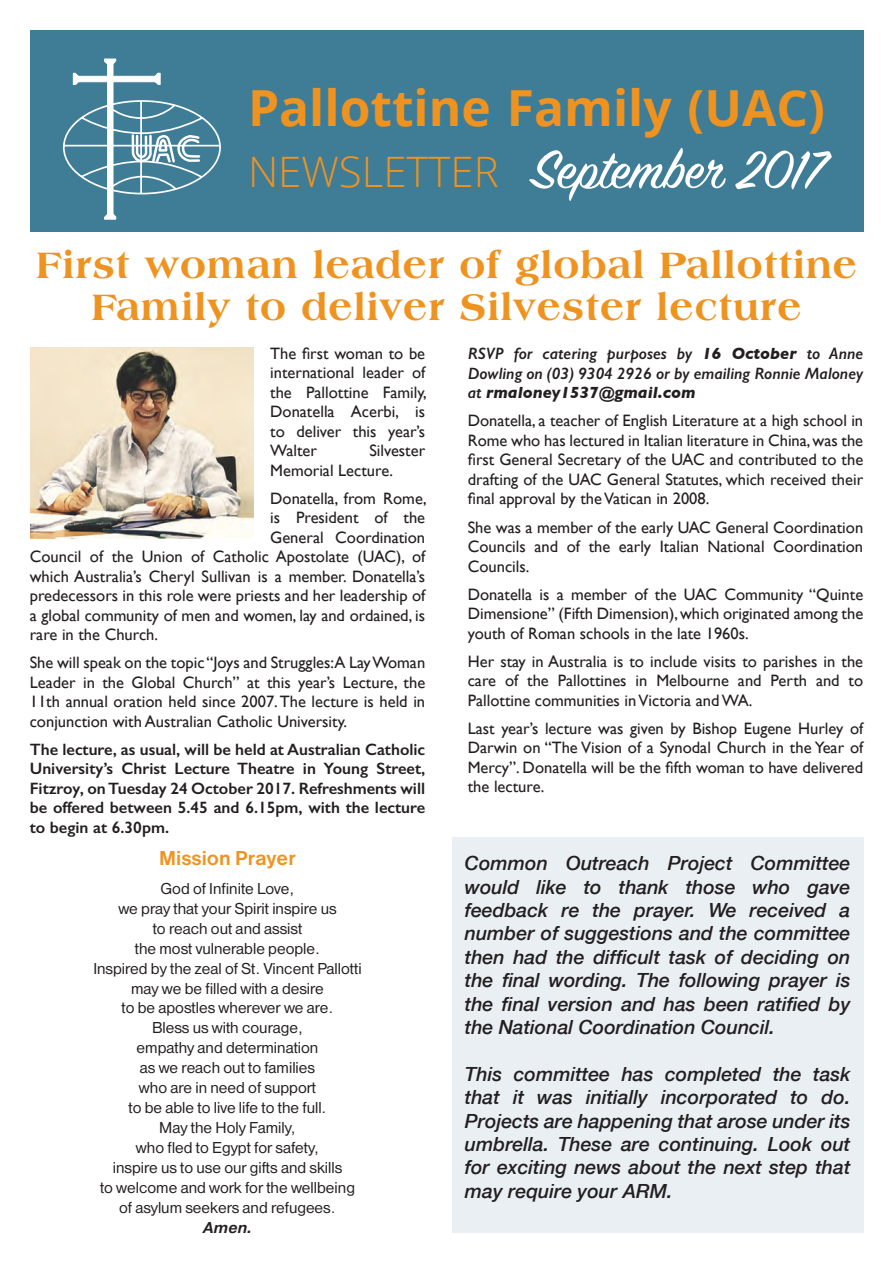
<style>
.page{position:relative;width:893px;height:1263px;background:#fff}
.page>*{position:absolute;margin:0;border:0;box-sizing:border-box;transform-origin:0 0}
.t1{font:60px "Sign Painter House Script";color:#fff}
.t2{font:700 49.8px "Open Sans";color:#ef9320}
.t3{font:800 39px "Americana BT";letter-spacing:.03em;color:#ef9320}
.t4{font:21px "Helvetica Mdm";color:#ef9320}
.t5{font:italic 500 19.5px/23.4px "Helvetica Neue";color:#231f20;text-align:justify}
.t6{font:16.5px/19.5px "Gill Sans";color:#231f20;text-align:justify}
.t7{font:16.5px "Helvetica Rmn";color:#231f20}
.t8{font:600 16.5px/19.5px "Gill Sans";color:#231f20;text-align:justify}
.t9{font:italic 600 16.5px/19.5px "Gill Sans";color:#231f20;text-align:justify}
.t10{font:16.5px "Helvetica Mdm Itl";color:#231f20}
.s1{font-family:"Open Sans";font-weight:300;font-size:42px;color:#ef9320}
.s2{font-weight:700}
</style>
<div class="page">
<div style="left:452px;top:838px;width:411px;height:395px;background:#eaeff3"></div>
<div style="left:30px;top:30px;width:833px;height:202px;background:#3f7c96"></div>
<svg style="left:73px;top:72px;width:6px;height:13px"></svg>
<svg style="left:154px;top:72px;width:7px;height:13px"></svg>
<div style="left:77px;top:76px;width:81px;height:6px;background:#fff;border:1px solid #fff"></div>
<svg style="left:104px;top:213px;width:13px;height:7px"></svg>
<svg style="left:104px;top:58px;width:13px;height:7px"></svg>
<div style="left:107px;top:61px;width:6px;height:156px;background:#fff"></div>
<svg style="left:63px;top:99px;width:158px;height:96px"></svg>
<img style="left:31px;top:347px;width:222px;height:192px">
<p class="t2" style="left:248px;top:73px;width:578px">Pallottine Family (UAC)</p>
<p class="t1" style="left:248px;top:133px;width:578px"><span class="s1">NEWSLETTER</span> September 2017</p>
<p class="t3" style="left:36px;top:242px;width:822px">First woman leader of global Pallottine</p>
<p class="t3" style="left:92px;top:284px;width:711px">Family to deliver Silvester lecture</p>
<p class="t6" style="left:270px;top:343px;width:158px">The first woman to be international leader of the Pallottine Family, Donatella Acerbi, is to deliver this year’s Walter</p>
<p class="t9" style="left:468px;top:344px;width:397px">RSVP for catering purposes by <span class="s2">16 October</span> to Anne Dowling on (03) 9304 2926 or by emailing Ronnie Maloney at <span class="s2">rmaloney1537@gmail.com</span></p>
<p class="t6" style="left:468px;top:411px;width:397px">Donatella, a teacher of English Literature at a high school in Rome who has lectured in Italian literature in China, was the first General Secretary of the UAC and contributed to the drafting of the UAC General Statutes, which received their final approval by the Vatican in 2008.</p>
<p class="t6" style="left:468px;top:517px;width:397px">She was a member of the early UAC General Coordination Councils and of the early Italian National Coordination Councils.</p>
<p class="t6" style="left:468px;top:584px;width:397px">Donatella is a member of the UAC Community “Quinte Dimensione” (Fifth Dimension), which originated among the youth of Roman schools in the late 1960s.</p>
<p class="t6" style="left:468px;top:651px;width:397px">Her stay in Australia is to include visits to parishes in the care of the Pallottines in Melbourne and Perth and to Pallottine communities in Victoria and WA.</p>
<p class="t6" style="left:468px;top:718px;width:397px">Last year’s lecture was given by Bishop Eugene Hurley of Darwin on “The Vision of a Synodal Church in the Year of Mercy”. Donatella will be the fifth woman to have delivered the lecture.</p>
<p class="t6" style="left:270px;top:441px;width:157px;text-indent:99px">Silvester<br>Memorial Lecture.</p>
<p class="t6" style="left:270px;top:488px;width:158px">Donatella, from Rome,</p>
<p class="t6" style="left:270px;top:508px;width:157px">is President of the</p>
<p class="t6" style="left:270px;top:527px;width:157px">General Coordination</p>
<p class="t6" style="left:30px;top:547px;width:397px">Council of the Union of Catholic Apostolate (UAC), of</p>
<p class="t6" style="left:30px;top:566px;width:397px">which Australia’s Cheryl Sullivan is a member. Donatella’s</p>
<p class="t6" style="left:30px;top:586px;width:397px">predecessors in this role were priests and her leadership of</p>
<p class="t6" style="left:30px;top:605px;width:397px">a global community of men and women, lay and ordained, is</p>
<p class="t6" style="left:30px;top:625px;width:130px">rare in the Church.</p>
<p class="t6" style="left:30px;top:653px;width:397px">She will speak on the topic “Joys and Struggles:A Lay Woman Leader in the Global Church” at this year’s Lecture, the 11th annual oration held since 2007. The lecture is held in conjunction with Australian Catholic University.</p>
<p class="t8" style="left:30px;top:739px;width:397px">The lecture, as usual, will be held at Australian Catholic University’s Christ Lecture Theatre in Young Street, Fitzroy, on Tuesday 24 October 2017. Refreshments will be offered between 5.45 and 6.15pm, with the lecture to begin at 6.30pm.</p>
<p class="t4" style="left:159px;top:844px;width:138px">Mission Prayer</p>
<p class="t7" style="left:160px;top:877px;width:135px">God of Infinite Love,</p>
<p class="t7" style="left:118px;top:897px;width:220px">we pray that your Spirit inspire us</p>
<p class="t7" style="left:153px;top:917px;width:151px">to reach out and assist</p>
<p class="t7" style="left:135px;top:937px;width:187px">the most vulnerable people.</p>
<p class="t7" style="left:93px;top:957px;width:270px">Inspired by the zeal of St. Vincent Pallotti</p>
<p class="t7" style="left:131px;top:977px;width:194px">may we be filled with a desire</p>
<p class="t7" style="left:121px;top:997px;width:214px">to be apostles wherever we are.</p>
<p class="t7" style="left:152px;top:1017px;width:152px">Bless us with courage,</p>
<p class="t7" style="left:137px;top:1037px;width:183px">empathy and determination</p>
<p class="t7" style="left:140px;top:1057px;width:177px">as we reach out to families</p>
<p class="t7" style="left:139px;top:1077px;width:179px">who are in need of support</p>
<p class="t7" style="left:128px;top:1097px;width:200px">to be able to live life to the full.</p>
<p class="t7" style="left:159px;top:1117px;width:138px">May the Holy Family,</p>
<p class="t7" style="left:136px;top:1137px;width:185px">who fled to Egypt for safety,</p>
<p class="t7" style="left:113px;top:1157px;width:231px">inspire us to use our gifts and skills</p>
<p class="t7" style="left:100px;top:1177px;width:256px">to welcome and work for the wellbeing</p>
<p class="t7" style="left:119px;top:1197px;width:218px">of asylum seekers and refugees.</p>
<p class="t10" style="left:203px;top:1216px;width:50px">Amen.</p>
<p class="t5" style="left:465px;top:850px;width:387px">Common Outreach Project Committee would like to thank those who gave feedback re the prayer. We received a number of suggestions and the committee then had the difficult task of deciding on the final wording. The following prayer is the final version and has been ratified by the National Coordination Council.</p>
<p class="t5" style="left:465px;top:1061px;width:387px">This committee has completed the task that it was initially incorporated to do.<br>Projects are happening that arose under its umbrella. These are continuing. Look out for exciting news about the next step that may require your ARM.</p>
</div>
